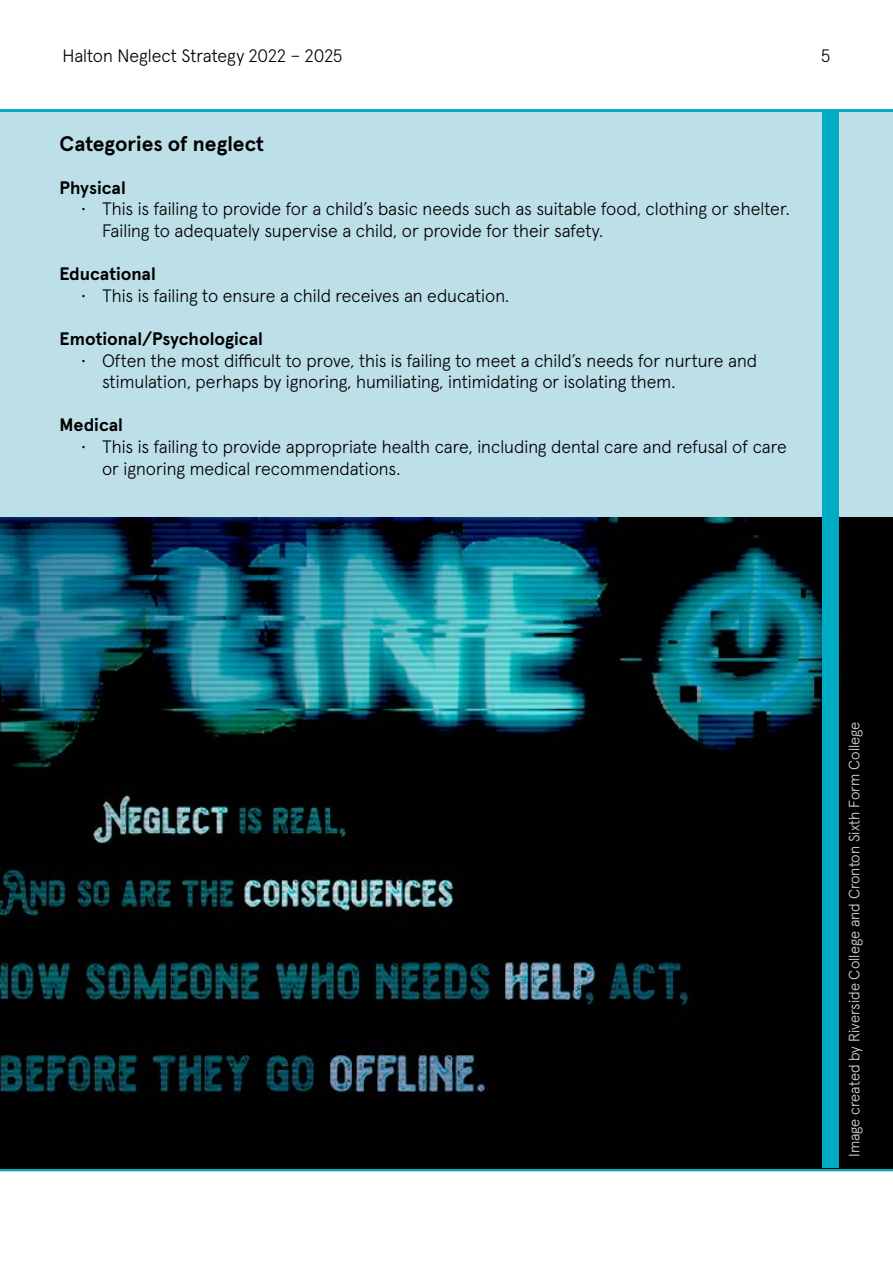
<style>
.page{position:relative;width:893px;height:1263px;background:#fff}
.page>*{position:absolute;margin:0;border:0;box-sizing:border-box;transform-origin:0 0}
.SUBHEADER{font:700 21px "Apercu Pro";color:#000}
.t1{font:300 18px/21.6px "Apercu Pro";color:#000}
.BOLD_BODY_TEXT{font:700 18px "Apercu Pro";color:#000}
.BODY_TEXT{font:300 15px "Apercu Pro";color:#dadada}
</style>
<div class="page">
<hr style="left:0;top:109px;width:893px;height:3px;background:#00acc3">
<hr style="left:0;top:1168px;width:893px;height:3px;background:#00acc3">
<div style="left:0;top:112px;width:893px;height:406px;background:#bddfe8"></div>
<img style="left:0;top:518px;width:893px;height:650px">
<div style="left:823px;top:111px;width:16px;height:1057px;background:#00acc3"></div>
<p class="t1" style="left:63px;top:44px;width:281px">Halton Neglect Strategy 2022 – 2025</p>
<p class="t1" style="left:821px;top:44px;width:11px">5</p>
<p class="SUBHEADER" style="left:60px;top:127px;width:206px">Categories of neglect</p>
<p class="BOLD_BODY_TEXT" style="left:60px;top:173px;width:68px">Physical</p>
<p class="t1" style="left:102px;top:197px;width:689px;text-indent:-21px">• This is failing to provide for a child’s basic needs such as suitable food, clothing or shelter.<br>Failing to adequately supervise a child, or provide for their safety.</p>
<p class="BOLD_BODY_TEXT" style="left:60px;top:260px;width:98px">Educational</p>
<p class="t1" style="left:81px;top:283px;width:430px">• This is failing to ensure a child receives an education.</p>
<p class="BOLD_BODY_TEXT" style="left:60px;top:325px;width:205px">Emotional/Psychological</p>
<p class="t1" style="left:102px;top:348px;width:657px;text-indent:-21px">• Often the most difficult to prove, this is failing to meet a child’s needs for nurture and stimulation, perhaps by ignoring, humiliating, intimidating or isolating them.</p>
<p class="BOLD_BODY_TEXT" style="left:60px;top:411px;width:65px">Medical</p>
<p class="t1" style="left:102px;top:434px;width:686px;text-indent:-21px">• This is failing to provide appropriate health care, including dental care and refusal of care or ignoring medical recommendations.</p>
<p class="BODY_TEXT" style="left:843px;top:1157px;width:437px;rotate:-90deg">Image created by Riverside College and Cronton Sixth Form College</p>
</div>
